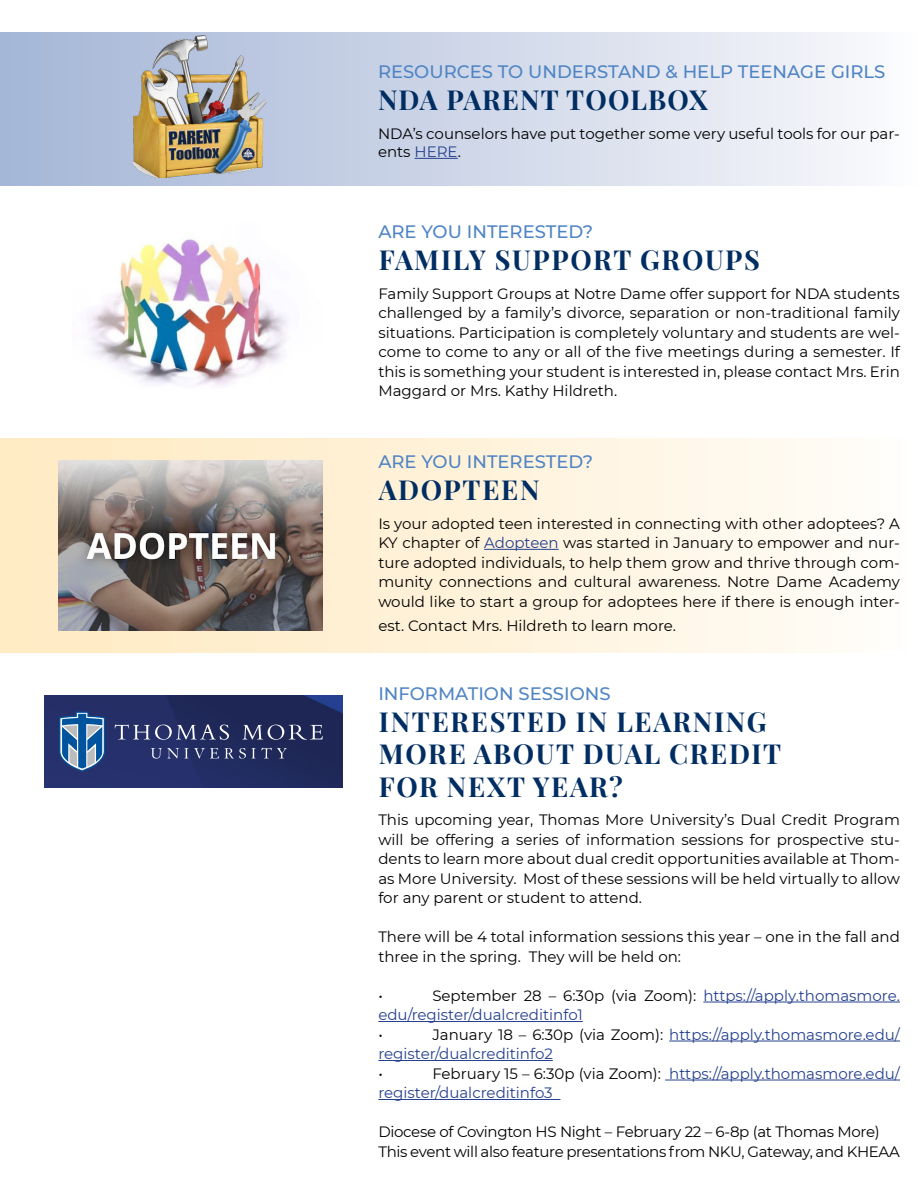
<style>
.page{position:relative;width:918px;height:1188px;background:#fff}
.page>*{position:absolute;margin:0;border:0;box-sizing:border-box;transform-origin:0 0}
.t1{font:27px/32.4px "Playfair Display";letter-spacing:.065em;color:#002d62}
.t2{font:27px "Playfair Display";letter-spacing:.045em;color:#002d62}
.t3{font:500 18px "Montserrat";color:#4f84c4}
.t4{font:15px/19.5px "Montserrat";color:#000;text-align:justify}
.t5{font:15px/19.5px "Montserrat";color:#25408f}
.t6{font:15px/19.5px "Montserrat";letter-spacing:-.02em;color:#000}
.s1{color:#25408f}
.s2{color:#000}
</style>
<div class="page">
<div style="left:0;top:439px;width:918px;height:213px;background:linear-gradient(to right,#fee8bf,#fffcf8)"></div>
<div style="left:0;top:33px;width:918px;height:152px;background:linear-gradient(to right,#a3b5d6,#fafafc)"></div>
<hr style="left:415px;top:158px;width:43px;height:1px;background:#25408f">
<img style="left:133px;top:35px;width:134px;height:143px">
<hr style="left:484px;top:549px;width:75px;height:1px;background:#25408f">
<img style="left:59px;top:460px;width:263px;height:170px">
<img style="left:88px;top:238px;width:200px;height:148px">
<hr style="left:703px;top:1002px;width:197px;height:1px;background:#25408f">
<hr style="left:378px;top:1021px;width:205px;height:1px;background:#25408f">
<hr style="left:669px;top:1041px;width:231px;height:1px;background:#25408f">
<hr style="left:378px;top:1060px;width:175px;height:1px;background:#25408f">
<hr style="left:665px;top:1080px;width:235px;height:1px;background:#25408f">
<hr style="left:378px;top:1099px;width:182px;height:1px;background:#25408f">
<img style="left:44px;top:695px;width:298px;height:93px">
<svg style="left:59px;top:712px;width:46px;height:60px;background:#4f7cac"></svg>
<svg style="left:115px;top:725px;width:114px;height:15px;background:#515984"></svg>
<svg style="left:242px;top:725px;width:81px;height:15px"></svg>
<svg style="left:151px;top:748px;width:95px;height:11px"></svg>
<svg style="left:252px;top:748px;width:35px;height:10px"></svg>
<p class="t3" style="left:378px;top:59px;width:509px">RESOURCES TO UNDERSTAND &amp; HELP TEENAGE GIRLS</p>
<h1 class="t2" style="left:378px;top:79px;width:331px">NDA PARENT TOOLBOX</h1>
<p class="t4" style="left:378px;top:124px;width:523px;line-height:18px">NDA’s counselors have put together some very useful tools for our par&shy;ents <span class="s1">HERE</span>.</p>
<p class="t3" style="left:378px;top:219px;width:216px">ARE YOU INTERESTED?</p>
<h1 class="t1" style="left:379px;top:241px;width:383px">FAMILY SUPPORT GROUPS</h1>
<p class="t4" style="left:378px;top:283px;width:523px">Family Support Groups at Notre Dame offer support for NDA students challenged by a family’s divorce, separation or non-traditional family situations. Participation is completely voluntary and students are wel&shy;come to come to any or all of the five meetings during a semester. If this is something your student is interested in, please contact Mrs. Erin Maggard or Mrs. Kathy Hildreth.</p>
<p class="t3" style="left:378px;top:449px;width:216px">ARE YOU INTERESTED?</p>
<h1 class="t1" style="left:379px;top:472px;width:162px">ADOPTEEN</h1>
<p class="t4" style="left:378px;top:513px;width:523px">Is your adopted teen interested in connecting with other adoptees? A KY chapter of <span class="s1">Adopteen</span> was started in January to empower and nur&shy;ture adopted individuals, to help them grow and thrive through com&shy;munity connections and cultural awareness. Notre Dame Academy would like to start a group for adoptees here if there is enough inter-</p>
<p class="t4" style="left:378px;top:615px;width:299px">est. Contact Mrs. Hildreth to learn more.</p>
<p class="t3" style="left:378px;top:681px;width:234px">INFORMATION SESSIONS</p>
<h1 class="t1" style="left:379px;top:703px;width:404px">INTERESTED IN LEARNING<br>MORE ABOUT DUAL CREDIT<br>FOR NEXT YEAR?</h1>
<p class="t4" style="left:378px;top:810px;width:523px">This upcoming year, Thomas More University’s Dual Credit Program will be offering a series of information sessions for prospective stu&shy;dents to learn more about dual credit opportunities available at Thom&shy;as More University. Most of these sessions will be held virtually to allow for any parent or student to attend.</p>
<p class="t4" style="left:378px;top:927px;width:523px">There will be 4 total information sessions this year – one in the fall and three in the spring. They will be held on:</p>
<p class="t4" style="left:378px;top:985px;width:6px">•</p>
<p class="t5" style="left:378px;top:985px;width:523px;text-indent:54px"><span class="s2">September 28 – 6:30p (via Zoom):</span> https://apply.thomasmore. edu/register/dualcreditinfo1</p>
<p class="t4" style="left:378px;top:1024px;width:6px">•</p>
<p class="t5" style="left:378px;top:1024px;width:523px;text-indent:54px"><span class="s2">January 18 – 6:30p (via Zoom):</span> https://apply.thomasmore.edu/ register/dualcreditinfo2</p>
<p class="t4" style="left:378px;top:1063px;width:6px">•</p>
<p class="t5" style="left:378px;top:1063px;width:523px;text-indent:54px"><span class="s2">February 15 – 6:30p (via Zoom):</span> https://apply.thomasmore.edu/ register/dualcreditinfo3</p>
<p class="t6" style="left:378px;top:1122px;width:523px">Diocese of Covington HS Night – February 22 – 6-8p (at Thomas More)<br>This event will also feature presentations from NKU, Gateway, and KHEAA</p>
</div>
